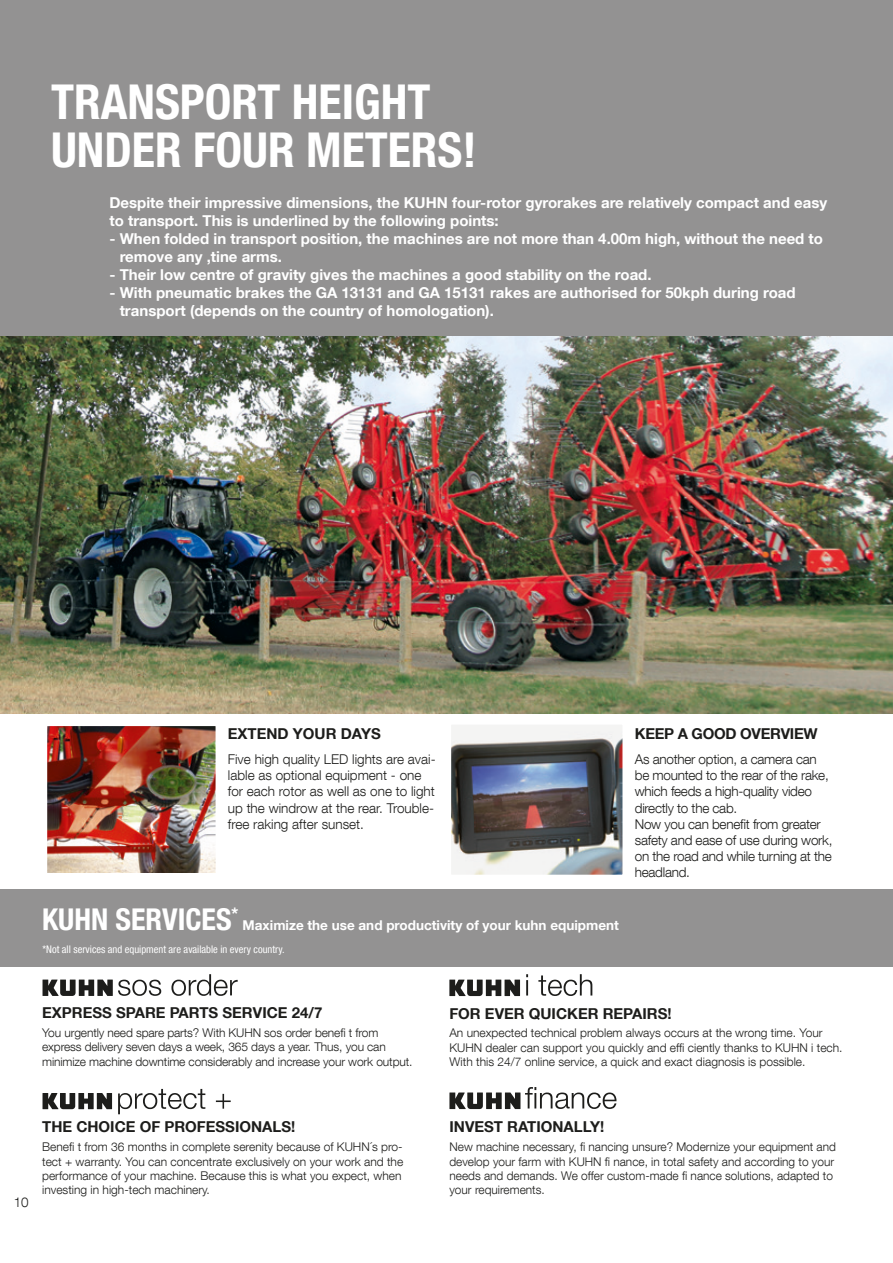
<style>
.page{position:relative;width:893px;height:1263px;background:#fff}
.page>*{position:absolute;margin:0;border:0;box-sizing:border-box;transform-origin:0 0}
.t1{font:700 condensed 48px/48px "Helvetica Neue LT Com";color:#fff}
.t2{font:700 condensed 30px "Helvetica Neue LT Com";color:#fff}
.t3{font:700 15px/18px "Helvetica Neue LT Com";color:#fff}
.t4{font:700 15px "Helvetica Neue LT Com";color:#1d1d1b}
.t5{font:700 15px "Helvetica Neue LT Com";letter-spacing:-.02em;color:#1d1d1b}
.t6{font:300 13.5px/16.2px "Helvetica Neue LT Com";letter-spacing:-.02em;color:#1d1d1b}
.t7{font:300 13.5px/16.2px "Helvetica Neue LT Com";color:#1d1d1b}
.t8{font:700 13.5px "Helvetica Neue LT Com";color:#fff}
.t9{font:300 12px/14.4px "Helvetica Neue LT Com";color:#1d1d1b}
.t10{font:condensed 10.5px "Helvetica Neue LT Com";color:#fff}
</style>
<div class="page">
<img style="left:0;top:336px;width:893px;height:377px">
<img style="left:452px;top:726px;width:169px;height:148px">
<div style="left:448px;top:722px;width:177px;height:156px;border:3px solid #fff"></div>
<img style="left:48px;top:727px;width:167px;height:145px">
<div style="left:44px;top:723px;width:175px;height:153px;border:3px solid #fff"></div>
<div style="left:0;top:0;width:893px;height:336px;background:#939292"></div>
<div style="left:0;top:889px;width:893px;height:78px;background:#939292"></div>
<svg style="left:171px;top:974px;width:67px;height:22px"></svg>
<svg style="left:43px;top:979px;width:118px;height:17px"></svg>
<svg style="left:118px;top:1089px;width:87px;height:25px"></svg>
<svg style="left:216px;top:1094px;width:15px;height:15px"></svg>
<svg style="left:43px;top:1093px;width:69px;height:16px"></svg>
<svg style="left:526px;top:974px;width:2px;height:21px"></svg>
<svg style="left:538px;top:974px;width:54px;height:22px"></svg>
<svg style="left:449px;top:979px;width:71px;height:17px"></svg>
<svg style="left:449px;top:1087px;width:167px;height:22px"></svg>
<h1 class="t1" style="left:51px;top:78px;width:427px">TRANSPORT HEIGHT<br>UNDER FOUR METERS!</h1>
<p class="t3" style="left:109px;top:194px;width:719px">Despite their impressive dimensions, the KUHN four-rotor gyrorakes are relatively compact and easy to transport. This is underlined by the following points:</p>
<p class="t3" style="left:120px;top:230px;width:705px;text-indent:-10px">- When folded in transport position, the machines are not more than 4.00m high, without the need to remove any ,tine arms.</p>
<p class="t3" style="left:109px;top:266px;width:544px">- Their low centre of gravity gives the machines a good stability on the road.</p>
<p class="t3" style="left:120px;top:284px;width:677px;text-indent:-10px">- With pneumatic brakes the GA 13131 and GA 15131 rakes are authorised for 50kph during road transport (depends on the country of homologation).</p>
<p class="t4" style="left:228px;top:724px;width:154px">EXTEND YOUR DAYS</p>
<p class="t7" style="left:228px;top:751px;width:209px">Five high quality LED lights are avai&shy;lable as optional equipment - one for each rotor as well as one to light up the windrow at the rear. Trouble&shy;free raking after sunset.</p>
<h2 class="t2" style="left:42px;top:901px;width:198px">KUHN SERVICES<sup>*</sup></h2>
<p class="t8" style="left:243px;top:916px;width:378px">Maximize the use and productivity of your kuhn equipment</p>
<p class="t10" style="left:43px;top:943px;width:244px">*Not all services and equipment are available in every country.</p>
<p class="t5" style="left:635px;top:724px;width:184px">KEEP A GOOD OVERVIEW</p>
<p class="t6" style="left:635px;top:751px;width:199px">As another option, a camera can be mounted to the rear of the rake, which feeds a high-quality video directly to the cab.<br>Now you can benefit from greater safety and ease of use during work, on the road and while turning at the headland.</p>
<p class="t4" style="left:42px;top:1003px;width:282px">EXPRESS SPARE PARTS SERVICE 24/7</p>
<p class="t9" style="left:42px;top:1025px;width:372px">You urgently need spare parts? With KUHN sos order benefi t from express delivery seven days a week, 365 days a year. Thus, you can minimize machine downtime considerably and increase your work output.</p>
<p class="t4" style="left:449px;top:1004px;width:224px">FOR EVER QUICKER REPAIRS!</p>
<p class="t9" style="left:449px;top:1025px;width:395px">An unexpected technical problem always occurs at the wrong time. Your<br>KUHN dealer can support you quickly and effi ciently thanks to KUHN i tech.<br>With this 24/7 online service, a quick and exact diagnosis is possible.</p>
<p class="t6" style="left:14px;top:1193px;width:17px">10</p>
<p class="t4" style="left:42px;top:1117px;width:255px">THE CHOICE OF PROFESSIONALS!</p>
<p class="t9" style="left:42px;top:1139px;width:363px">Benefi t from 36 months in complete serenity because of KUHN´s pro&shy;tect + warranty. You can concentrate exclusively on your work and the performance of your machine. Because this is what you expect, when investing in high-tech machinery.</p>
<p class="t4" style="left:449px;top:1117px;width:156px">INVEST RATIONALLY!</p>
<p class="t9" style="left:449px;top:1139px;width:388px">New machine necessary, fi nancing unsure? Modernize your equipment and develop your farm with KUHN fi nance, in total safety and according to your needs and demands. We offer custom-made fi nance solutions, adapted to your requirements.</p>
</div>
